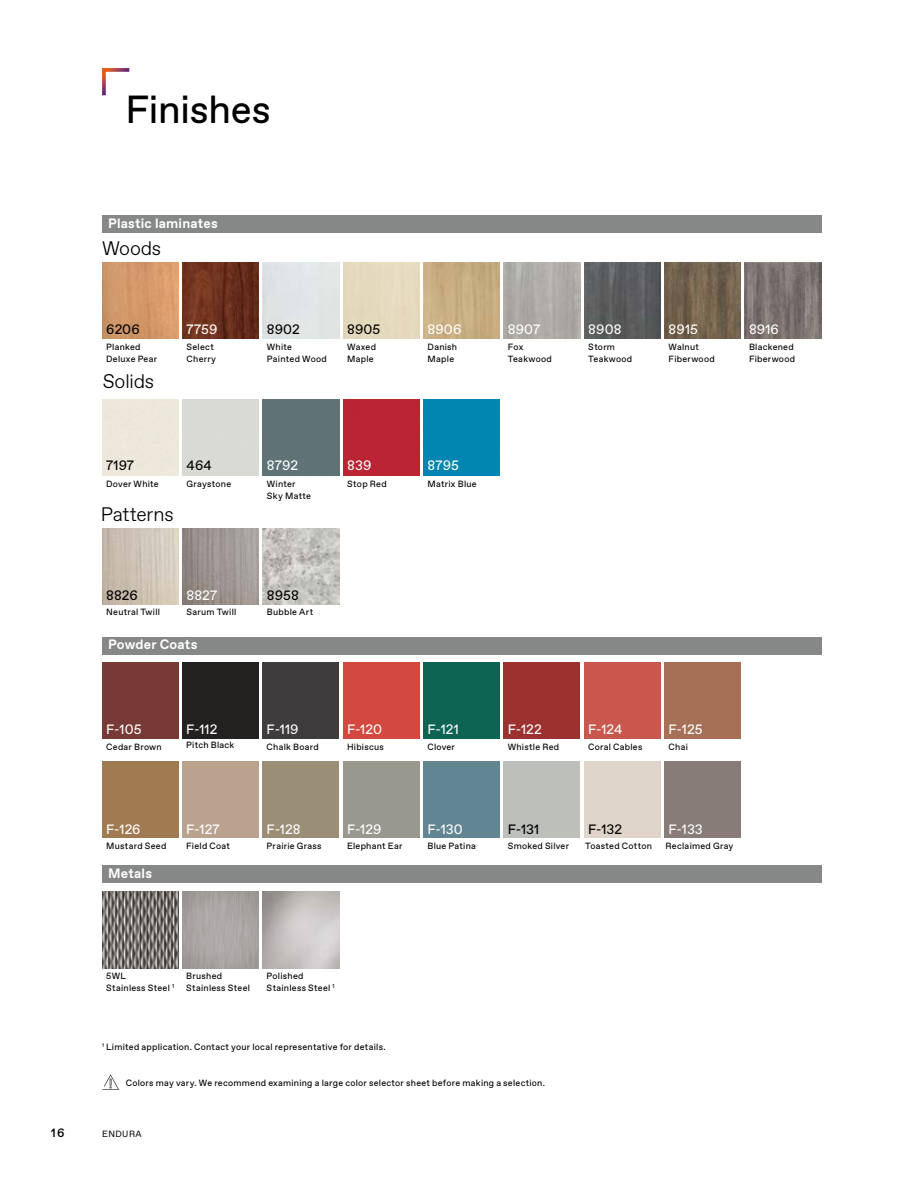
<style>
.page{position:relative;width:918px;height:1188px;background:#fff}
.page>*{position:absolute;margin:0;border:0;box-sizing:border-box;transform-origin:0 0}
.t1{font:39px "TKE Type";letter-spacing:-.005em;color:#000}
.t2{font:300 19.5px "TKE Type";letter-spacing:-.01em;color:#000}
.t3{font:13.5px "TKE Type";letter-spacing:.005em;color:#fff}
.t4{font:13.5px "TKE Type";letter-spacing:.005em;color:#000}
.t5{font:700 13.5px "TKE Type";letter-spacing:.015em;color:#fff}
.t6{font:500 12px "TKE Type";color:#000}
.t7{font:9px/12px "TKE Type";letter-spacing:.03em;color:#000}
.t8{font:9px "TKE Type";letter-spacing:.05em;color:#000}
</style>
<div class="page">
<svg style="left:102px;top:68px;width:28px;height:28px"></svg>
<div style="left:102px;top:215px;width:719px;height:18px;background:#868787"></div>
<div style="left:102px;top:637px;width:719px;height:18px;background:#868787"></div>
<div style="left:102px;top:865px;width:719px;height:18px;background:#868787"></div>
<img style="left:102px;top:892px;width:77px;height:76px">
<img style="left:182px;top:892px;width:77px;height:76px">
<img style="left:102px;top:528px;width:77px;height:77px">
<img style="left:102px;top:262px;width:77px;height:77px">
<div style="left:102px;top:662px;width:77px;height:76px;background:#773a35"></div>
<div style="left:102px;top:762px;width:77px;height:76px;background:#a07b52"></div>
<div style="left:263px;top:662px;width:76px;height:76px;background:#3f3c3d"></div>
<div style="left:263px;top:762px;width:76px;height:76px;background:#9b8e77"></div>
<div style="left:263px;top:399px;width:76px;height:77px;background:#5f7276"></div>
<img style="left:263px;top:528px;width:76px;height:77px">
<div style="left:343px;top:662px;width:77px;height:76px;background:#d3493f"></div>
<div style="left:343px;top:762px;width:77px;height:76px;background:#99988e"></div>
<div style="left:343px;top:399px;width:77px;height:77px;background:#bb2433"></div>
<img style="left:423px;top:262px;width:77px;height:77px">
<div style="left:423px;top:662px;width:77px;height:76px;background:#0d6452"></div>
<div style="left:423px;top:762px;width:77px;height:76px;background:#628592"></div>
<div style="left:423px;top:399px;width:77px;height:77px;background:#0086b1"></div>
<div style="left:504px;top:662px;width:76px;height:76px;background:#9c3130"></div>
<div style="left:504px;top:762px;width:76px;height:76px;background:#bcbfba"></div>
<div style="left:584px;top:662px;width:77px;height:76px;background:#c8584e"></div>
<div style="left:664px;top:662px;width:77px;height:76px;background:#a67057"></div>
<img style="left:182px;top:262px;width:77px;height:77px">
<div style="left:182px;top:662px;width:77px;height:76px;background:#232020"></div>
<div style="left:182px;top:762px;width:77px;height:76px;background:#b9a38e"></div>
<img style="left:182px;top:528px;width:77px;height:77px">
<svg style="left:102px;top:1074px;width:17px;height:16px"></svg>
<img style="left:584px;top:262px;width:77px;height:77px">
<img style="left:504px;top:262px;width:76px;height:77px">
<img style="left:664px;top:262px;width:77px;height:77px">
<img style="left:745px;top:262px;width:76px;height:77px">
<div style="left:664px;top:762px;width:77px;height:76px;background:#877c78"></div>
<div style="left:584px;top:762px;width:77px;height:76px;background:#dfd5cb"></div>
<h1 class="t1" style="left:125px;top:87px;width:147px">Finishes</h1>
<h3 class="t5" style="left:108px;top:215px;width:111px">Plastic laminates</h3>
<h2 class="t2" style="left:102px;top:237px;width:61px">Woods</h2>
<h3 class="t4" style="left:106px;top:321px;width:35px">6206</h3>
<p class="t7" style="left:106px;top:341px;width:52px">Planked<br>Deluxe Pear</p>
<h2 class="t2" style="left:103px;top:370px;width:53px">Solids</h2>
<h3 class="t3" style="left:187px;top:321px;width:32px">7759</h3>
<p class="t7" style="left:187px;top:341px;width:31px">Select<br>Cherry</p>
<h3 class="t4" style="left:106px;top:457px;width:29px">7197</h3>
<p class="t7" style="left:106px;top:478px;width:54px">Dover White</p>
<h2 class="t2" style="left:101px;top:503px;width:74px">Patterns</h2>
<h3 class="t4" style="left:187px;top:457px;width:27px">464</h3>
<p class="t7" style="left:187px;top:478px;width:46px">Graystone</p>
<h3 class="t4" style="left:106px;top:587px;width:33px">8826</h3>
<p class="t7" style="left:106px;top:606px;width:55px">Neutral Twill</p>
<h3 class="t3" style="left:187px;top:587px;width:32px">8827</h3>
<p class="t7" style="left:187px;top:606px;width:51px">Sarum Twill</p>
<h3 class="t5" style="left:108px;top:636px;width:91px">Powder Coats</h3>
<h3 class="t3" style="left:106px;top:721px;width:37px">F-105</h3>
<p class="t7" style="left:106px;top:741px;width:57px">Cedar Brown</p>
<h3 class="t3" style="left:186px;top:721px;width:33px">F-112</h3>
<p class="t7" style="left:186px;top:739px;width:50px">Pitch Black</p>
<h3 class="t3" style="left:106px;top:821px;width:36px">F-126</h3>
<p class="t7" style="left:106px;top:841px;width:62px">Mustard Seed</p>
<h3 class="t5" style="left:108px;top:865px;width:46px">Metals</h3>
<h3 class="t3" style="left:186px;top:821px;width:35px">F-127</h3>
<p class="t7" style="left:186px;top:841px;width:45px">Field Coat</p>
<h3 class="t4" style="left:267px;top:321px;width:34px">8902</h3>
<p class="t7" style="left:267px;top:341px;width:61px">White<br>Painted Wood</p>
<h3 class="t4" style="left:347px;top:321px;width:35px">8905</h3>
<p class="t7" style="left:347px;top:341px;width:30px">Waxed<br>Maple</p>
<h3 class="t3" style="left:267px;top:457px;width:33px">8792</h3>
<p class="t7" style="left:267px;top:478px;width:46px">Winter<br>Sky Matte</p>
<h3 class="t3" style="left:347px;top:457px;width:26px">839</h3>
<p class="t7" style="left:347px;top:478px;width:41px">Stop Red</p>
<h3 class="t4" style="left:267px;top:587px;width:33px">8958</h3>
<p class="t7" style="left:267px;top:606px;width:48px">Bubble Art</p>
<h3 class="t3" style="left:428px;top:321px;width:35px">8906</h3>
<p class="t7" style="left:428px;top:341px;width:31px">Danish<br>Maple</p>
<h3 class="t3" style="left:428px;top:457px;width:33px">8795</h3>
<p class="t7" style="left:428px;top:478px;width:51px">Matrix Blue</p>
<h3 class="t3" style="left:267px;top:721px;width:33px">F-119</h3>
<p class="t7" style="left:267px;top:741px;width:54px">Chalk Board</p>
<h3 class="t3" style="left:347px;top:721px;width:37px">F-120</h3>
<p class="t7" style="left:347px;top:741px;width:38px">Hibiscus</p>
<h3 class="t3" style="left:427px;top:721px;width:33px">F-121</h3>
<p class="t7" style="left:427px;top:741px;width:29px">Clover</p>
<h3 class="t3" style="left:267px;top:821px;width:35px">F-128</h3>
<p class="t7" style="left:267px;top:841px;width:56px">Prairie Grass</p>
<h3 class="t3" style="left:347px;top:821px;width:36px">F-129</h3>
<p class="t7" style="left:347px;top:841px;width:57px">Elephant Ear</p>
<h3 class="t3" style="left:427px;top:821px;width:37px">F-130</h3>
<p class="t7" style="left:427px;top:841px;width:50px">Blue Patina</p>
<h3 class="t3" style="left:508px;top:321px;width:34px">8907</h3>
<h3 class="t3" style="left:588px;top:321px;width:35px">8908</h3>
<p class="t7" style="left:508px;top:341px;width:45px">Fox<br>Teakwood</p>
<p class="t7" style="left:669px;top:341px;width:48px">Walnut<br>Fiberwood</p>
<h3 class="t3" style="left:669px;top:321px;width:31px">8915</h3>
<h3 class="t3" style="left:749px;top:321px;width:31px">8916</h3>
<p class="t7" style="left:588px;top:341px;width:45px">Storm<br>Teakwood</p>
<p class="t7" style="left:749px;top:341px;width:48px">Blackened<br>Fiberwood</p>
<h3 class="t3" style="left:508px;top:721px;width:35px">F-122</h3>
<p class="t7" style="left:508px;top:741px;width:53px">Whistle Red</p>
<h3 class="t3" style="left:588px;top:721px;width:36px">F-124</h3>
<p class="t7" style="left:588px;top:741px;width:56px">Coral Cables</p>
<h3 class="t3" style="left:669px;top:721px;width:36px">F-125</h3>
<p class="t7" style="left:669px;top:741px;width:21px">Chai</p>
<h3 class="t4" style="left:508px;top:821px;width:33px">F-131</h3>
<p class="t7" style="left:508px;top:841px;width:63px">Smoked Silver</p>
<h3 class="t4" style="left:588px;top:821px;width:36px">F-132</h3>
<p class="t7" style="left:585px;top:841px;width:68px">Toasted Cotton</p>
<p class="t7" style="left:666px;top:841px;width:69px">Reclaimed Gray</p>
<h3 class="t3" style="left:669px;top:821px;width:36px">F-133</h3>
<p class="t7" style="left:106px;top:970px;width:70px">5WL<br>Stainless Steel <sup>1</sup></p>
<p class="t7" style="left:186px;top:970px;width:65px">Brushed<br>Stainless Steel</p>
<p class="t7" style="left:267px;top:970px;width:70px">Polished<br>Stainless Steel <sup>1</sup></p>
<p class="t7" style="left:102px;top:1041px;width:285px"><sup>1</sup> Limited application. Contact your local representative for details.</p>
<p class="t7" style="left:126px;top:1077px;width:421px">Colors may vary. We recommend examining a large color selector sheet before making a selection.</p>
<h3 class="t6" style="left:51px;top:1126px;width:15px">16</h3>
<p class="t8" style="left:102px;top:1129px;width:41px">ENDURA</p>
</div>
